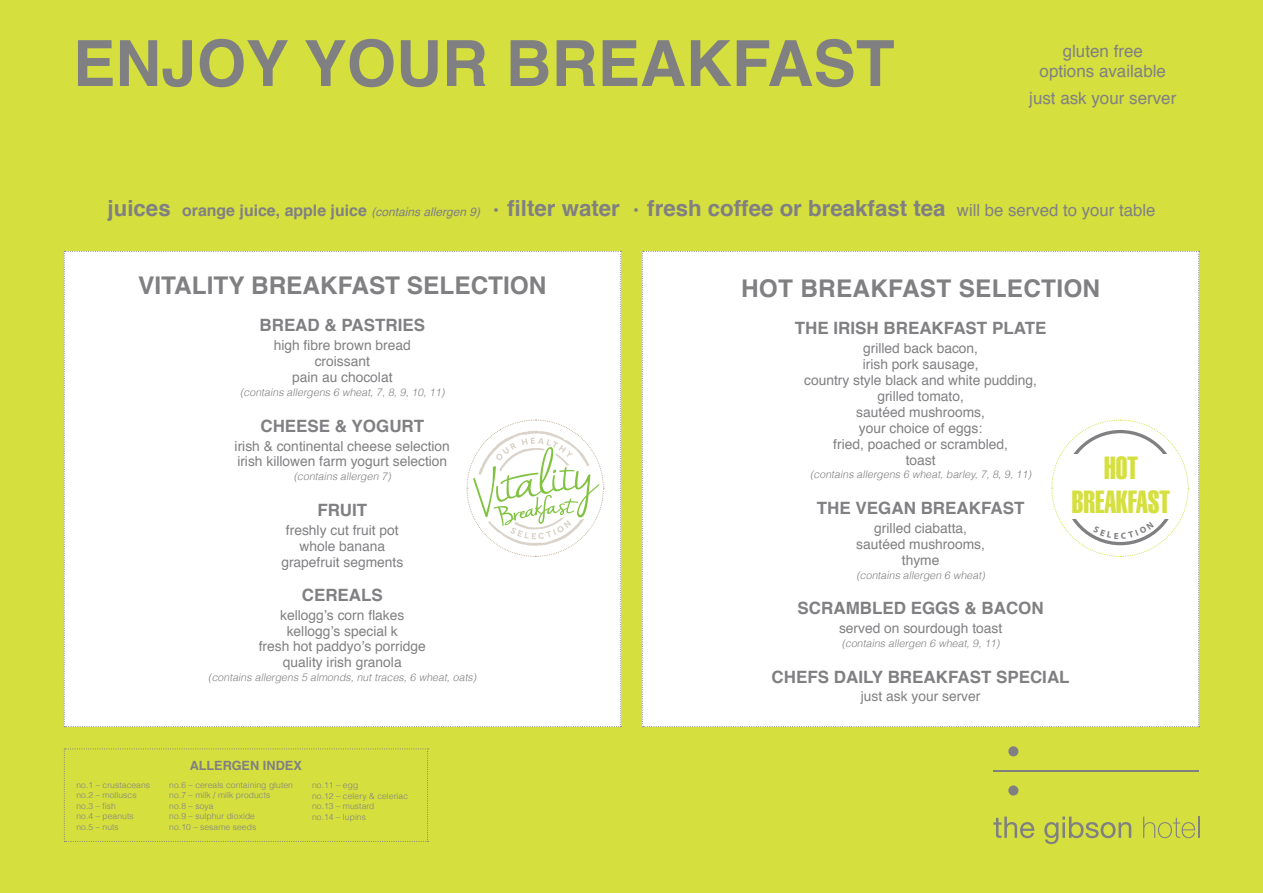
<style>
.page{position:relative;width:1263px;height:893px;background:#d5df3e}
.page>*{position:absolute;margin:0;border:0;box-sizing:border-box;transform-origin:0 0}
.t1{font:700 63.6px "Helvetica";color:#808083}
.plate{font:31.5px "Helvetica Extra Compressed";color:#d5df3e}
.plate-2{font:700 24.45px "Helvetica";color:#808083}
.plate-3{font:700 22.2px "Helvetica";color:#808083}
.plate-4{font:700 16.95px "Helvetica";color:#808083}
.t2{font:16.95px/20.4px "Helvetica";color:#808083;text-align:center}
.item_desc{font:13.8px/15.9px "Helvetica";color:#808083;text-align:center}
.smallheader{font:700 12.75px "Helvetica";color:#808083}
.allergens{font:italic 300 10.65px "Helvetica";color:#808083}
.bullets{font:300 8.55px "Helvetica";letter-spacing:.01em;color:#808083}
.s1{font-size:15.9px}
.s2{font-weight:400;font-style:italic;font-size:12px}
.s3{font-size:16.8px}
.s4{font-weight:400;font-size:16.8px}
</style>
<div class="page">
<div style="left:64px;top:748px;width:365px;height:94px;background:#d5df3e"></div>
<hr style="left:993px;top:770px;width:206px;height:1px;background:#808083">
<svg style="left:993px;top:817px;width:41px;height:21px"></svg>
<svg style="left:1044px;top:816px;width:87px;height:28px;background:#bfc64f"></svg>
<svg style="left:1143px;top:816px;width:56px;height:22px"></svg>
<div style="left:1008px;top:746px;width:10px;height:10px;background:#808083;border-radius:50%"></div>
<div style="left:1008px;top:785px;width:10px;height:11px;background:#808083;border-radius:50%"></div>
<svg style="left:64px;top:251px;width:557px;height:476px"></svg>
<svg style="left:642px;top:251px;width:558px;height:476px"></svg>
<p class="t1" style="left:73px;top:12px;width:823px">ENJOY YOUR BREAKFAST</p>
<p class="t2" style="left:1039px;top:41px;width:128px">gluten free options available</p>
<p class="t2" style="left:1029px;top:88px;width:149px">just ask your server</p>
<p class="plate-3" style="left:108px;top:190px;width:1049px">juices <span class="s1">orange juice, apple juice</span> <span class="s2">(contains allergen 9)</span> <span class="s3">•</span> filter water <span class="s3">•</span> fresh coffee or breakfast tea <span class="s4">will be served to your table</span></p>
<p class="plate-2" style="left:138px;top:266px;width:410px">VITALITY BREAKFAST SELECTION</p>
<p class="plate-4" style="left:259px;top:312px;width:167px">BREAD &amp; PASTRIES</p>
<p class="item_desc" style="left:274px;top:338px;width:139px">high fibre brown bread</p>
<p class="item_desc" style="left:315px;top:354px;width:57px">croissant</p>
<p class="item_desc" style="left:292px;top:370px;width:102px">pain au chocolat</p>
<p class="allergens" style="left:240px;top:385px;width:208px">(contains allergens 6 wheat, 7, 8, 9, 10, 11)</p>
<p class="plate-4" style="left:260px;top:412px;width:165px">CHEESE &amp; YOGURT</p>
<p class="item_desc" style="left:235px;top:438px;width:217px">irish &amp; continental cheese selection</p>
<p class="item_desc" style="left:237px;top:454px;width:211px">irish killowen farm yogurt selection</p>
<p class="allergens" style="left:294px;top:470px;width:101px">(contains allergen 7)</p>
<p class="plate-4" style="left:317px;top:496px;width:51px">FRUIT</p>
<p class="item_desc" style="left:286px;top:522px;width:114px">freshly cut fruit pot</p>
<p class="item_desc" style="left:299px;top:538px;width:87px">whole banana</p>
<p class="item_desc" style="left:281px;top:554px;width:123px">grapefruit segments</p>
<p class="plate-4" style="left:302px;top:581px;width:83px">CEREALS</p>
<p class="item_desc" style="left:280px;top:607px;width:126px">kellogg’s corn flakes</p>
<p class="item_desc" style="left:287px;top:623px;width:113px">kellogg’s special k</p>
<p class="item_desc" style="left:259px;top:639px;width:169px">fresh hot paddyo’s porridge</p>
<p class="item_desc" style="left:283px;top:655px;width:120px">quality irish granola</p>
<p class="allergens" style="left:208px;top:671px;width:272px">(contains allergens 5 almonds, nut traces, 6 wheat, oats)</p>
<p class="bullets" style="left:77px;top:779px;width:75px">no.1 – crustaceans</p>
<p class="bullets" style="left:77px;top:790px;width:62px">no.2 – molluscs</p>
<p class="bullets" style="left:77px;top:800px;width:41px">no.3 – fish</p>
<p class="bullets" style="left:77px;top:811px;width:59px">no.4 – peanuts</p>
<p class="bullets" style="left:77px;top:821px;width:44px">no.5 – nuts</p>
<p class="smallheader" style="left:190px;top:755px;width:114px">ALLERGEN INDEX</p>
<p class="bullets" style="left:169px;top:779px;width:125px">no.6 – cereals containing gluten</p>
<p class="bullets" style="left:169px;top:790px;width:103px">no.7 – milk / milk products</p>
<p class="bullets" style="left:169px;top:800px;width:46px">no.8 – soya</p>
<p class="bullets" style="left:169px;top:811px;width:87px">no.9 – sulphur dioxide</p>
<p class="bullets" style="left:169px;top:821px;width:88px">no.10 – sesame seeds</p>
<p class="bullets" style="left:312px;top:780px;width:48px">no.11 – egg</p>
<p class="bullets" style="left:312px;top:790px;width:98px">no.12 – celery &amp; celeriac</p>
<p class="bullets" style="left:312px;top:801px;width:64px">no.13 – mustard</p>
<p class="bullets" style="left:312px;top:811px;width:55px">no.14 – lupins</p>
<p class="plate-2" style="left:741px;top:269px;width:361px">HOT BREAKFAST SELECTION</p>
<p class="plate-4" style="left:795px;top:315px;width:253px">THE IRISH BREAKFAST PLATE</p>
<p class="item_desc" style="left:804px;top:341px;width:234px">grilled back bacon,<br>irish pork sausage,<br>country style black and white pudding,</p>
<p class="item_desc" style="left:877px;top:389px;width:88px">grilled tomato,</p>
<p class="item_desc" style="left:856px;top:404px;width:130px;text-align:left">sautéed mushrooms, your choice of eggs:</p>
<p class="item_desc" style="left:833px;top:436px;width:176px">fried, poached or scrambled, toast</p>
<p class="allergens" style="left:810px;top:468px;width:225px">(contains allergens 6 wheat, barley, 7, 8, 9, 11)</p>
<p class="plate-4" style="left:817px;top:494px;width:209px">THE VEGAN BREAKFAST</p>
<p class="item_desc" style="left:856px;top:521px;width:130px">grilled ciabatta, sautéed mushrooms, thyme</p>
<p class="allergens" style="left:856px;top:568px;width:132px">(contains allergen 6 wheat)</p>
<p class="plate-4" style="left:798px;top:594px;width:248px">SCRAMBLED EGGS &amp; BACON</p>
<p class="item_desc" style="left:839px;top:621px;width:165px">served on sourdough toast</p>
<p class="allergens" style="left:842px;top:636px;width:162px">(contains allergen 6 wheat, 9, 11)</p>
<p class="plate-4" style="left:772px;top:663px;width:299px">CHEFS DAILY BREAKFAST SPECIAL</p>
<p class="item_desc" style="left:861px;top:689px;width:121px">just ask your server</p>
<p class="plate" style="left:1104px;top:449px;width:35px">HOT</p>
<p class="plate" style="left:1072px;top:483px;width:99px">BREAKFAST</p>
</div>
